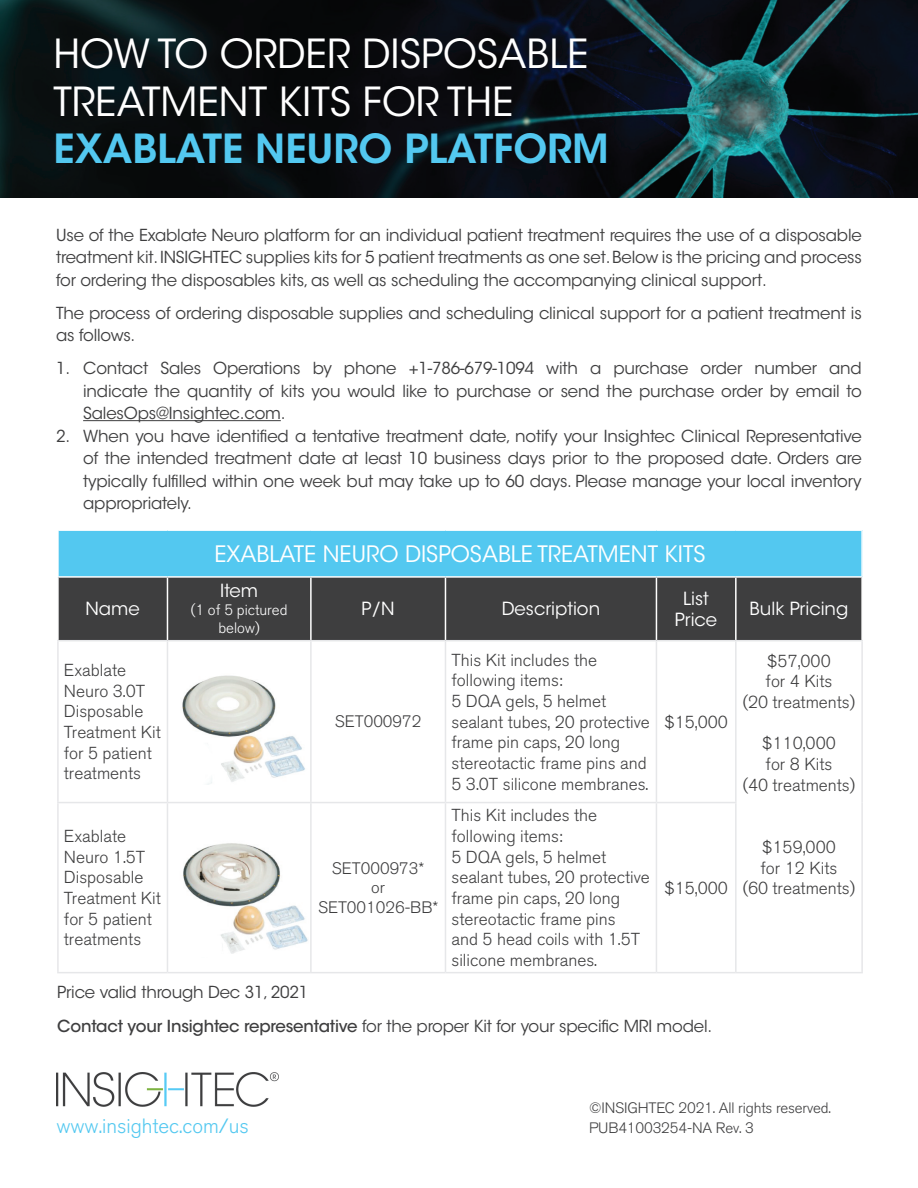
<style>
.page{position:relative;width:918px;height:1188px;background:#fff}
.page>*{position:absolute;margin:0;border:0;box-sizing:border-box;transform-origin:0 0}
.t1{font:39.9px/47.8px "ITC Avant Garde Std";color:#fff}
.t2{font:600 39.9px "ITC Avant Garde Std";color:#53c8f0}
.t3{font:22.5px "ITC Avant Garde Std";color:#fff}
.t4{font:300 20.55px "Akzidenz Grotesk BQ";color:#53c8f0}
.t5{font:18px/21.6px "ITC Avant Garde Std";color:#fff;text-align:center}
.t6{font:300 17.25px/20.7px "Akzidenz Grotesk BQ";color:#3e3e3f}
.t7{font:16.5px/22.5px "ITC Avant Garde Std";letter-spacing:-.01em;color:#3e3e3f;text-align:justify}
.t8{font:300 16.5px/19.8px "Akzidenz Grotesk BQ";color:#3e3e3f;text-align:center}
.t9{font:300 15px/19.5px "Akzidenz Grotesk BQ";letter-spacing:-.01em;color:#3e3e3f}
.t10{font:300 15px/18px "Akzidenz Grotesk BQ";color:#fff;text-align:center}
.s1{font-weight:500}
</style>
<div class="page">
<img style="left:0;top:0;width:918px;height:197px">
<hr style="left:83px;top:420px;width:198px;height:1px;background:#3e3e3f">
<div style="left:58px;top:530px;width:804px;height:47px;background:#53c8f0"></div>
<div style="left:59px;top:578px;width:802px;height:62px;background:#3e3e3f"></div>
<hr style="left:57px;top:529px;width:110px;height:2px;background:#fff">
<hr style="left:57px;top:531px;width:2px;height:45px;background:#fff">
<hr style="left:167px;top:529px;width:144px;height:2px;background:#fff">
<hr style="left:311px;top:529px;width:134px;height:2px;background:#fff">
<hr style="left:445px;top:529px;width:211px;height:2px;background:#fff">
<hr style="left:656px;top:529px;width:80px;height:2px;background:#fff">
<hr style="left:736px;top:529px;width:127px;height:2px;background:#fff">
<hr style="left:861px;top:531px;width:2px;height:45px;background:#fff">
<hr style="left:57px;top:576px;width:110px;height:2px;background:#fff">
<hr style="left:167px;top:576px;width:144px;height:2px;background:#fff">
<hr style="left:311px;top:576px;width:134px;height:2px;background:#fff">
<hr style="left:445px;top:576px;width:211px;height:2px;background:#fff">
<hr style="left:656px;top:576px;width:80px;height:2px;background:#fff">
<hr style="left:736px;top:576px;width:127px;height:2px;background:#fff">
<hr style="left:167px;top:578px;width:1px;height:62px;background:#fff">
<hr style="left:310px;top:578px;width:2px;height:62px;background:#fff">
<hr style="left:445px;top:578px;width:1px;height:62px;background:#fff">
<hr style="left:656px;top:578px;width:1px;height:62px;background:#fff">
<hr style="left:735px;top:578px;width:2px;height:62px;background:#fff">
<hr style="left:57px;top:640px;width:110px;height:1px;background:#e6e7e9">
<hr style="left:57px;top:641px;width:2px;height:161px;background:#e6e7e9">
<hr style="left:167px;top:640px;width:144px;height:1px;background:#e6e7e9">
<hr style="left:167px;top:641px;width:1px;height:161px;background:#e6e7e9">
<hr style="left:311px;top:640px;width:134px;height:1px;background:#e6e7e9">
<hr style="left:310px;top:641px;width:2px;height:161px;background:#e6e7e9">
<hr style="left:445px;top:640px;width:211px;height:1px;background:#e6e7e9">
<hr style="left:445px;top:641px;width:1px;height:161px;background:#e6e7e9">
<hr style="left:656px;top:640px;width:80px;height:1px;background:#e6e7e9">
<hr style="left:656px;top:641px;width:1px;height:161px;background:#e6e7e9">
<hr style="left:736px;top:640px;width:127px;height:1px;background:#e6e7e9">
<hr style="left:735px;top:641px;width:2px;height:161px;background:#e6e7e9">
<hr style="left:861px;top:641px;width:2px;height:162px;background:#e6e7e9">
<hr style="left:861px;top:803px;width:2px;height:169px;background:#e6e7e9">
<hr style="left:57px;top:802px;width:110px;height:1px;background:#e6e7e9">
<hr style="left:57px;top:803px;width:2px;height:169px;background:#e6e7e9">
<hr style="left:57px;top:972px;width:110px;height:1px;background:#e6e7e9">
<hr style="left:167px;top:802px;width:144px;height:1px;background:#e6e7e9">
<hr style="left:167px;top:803px;width:1px;height:169px;background:#e6e7e9">
<hr style="left:167px;top:972px;width:144px;height:1px;background:#e6e7e9">
<hr style="left:311px;top:802px;width:134px;height:1px;background:#e6e7e9">
<hr style="left:310px;top:803px;width:2px;height:169px;background:#e6e7e9">
<hr style="left:311px;top:972px;width:134px;height:1px;background:#e6e7e9">
<hr style="left:445px;top:802px;width:211px;height:1px;background:#e6e7e9">
<hr style="left:445px;top:803px;width:1px;height:169px;background:#e6e7e9">
<hr style="left:445px;top:972px;width:211px;height:1px;background:#e6e7e9">
<hr style="left:656px;top:802px;width:81px;height:1px;background:#e6e7e9">
<hr style="left:656px;top:803px;width:1px;height:169px;background:#e6e7e9">
<hr style="left:735px;top:803px;width:2px;height:169px;background:#e6e7e9">
<hr style="left:656px;top:972px;width:80px;height:1px;background:#e6e7e9">
<hr style="left:736px;top:972px;width:127px;height:1px;background:#e6e7e9">
<img style="left:182px;top:675px;width:123px;height:110px">
<img style="left:183px;top:843px;width:125px;height:111px">
<img style="left:56px;top:1072px;width:223px;height:35px">
<h1 class="t1" style="left:53px;top:30px;width:537px">HOW TO ORDER DISPOSABLE<br>TREATMENT KITS FOR THE</h1>
<h1 class="t2" style="left:53px;top:124px;width:557px">EXABLATE NEURO PLATFORM</h1>
<p class="t7" style="left:56px;top:224px;width:807px">Use of the Exablate Neuro platform for an individual patient treatment requires the use of a disposable treatment kit. INSIGHTEC supplies kits for 5 patient treatments as one set. Below is the pricing and process for ordering the disposables kits, as well as scheduling the accompanying clinical support.</p>
<p class="t7" style="left:56px;top:302px;width:807px">The process of ordering disposable supplies and scheduling clinical support for a patient treatment is as follows.</p>
<p class="t7" style="left:83px;top:357px;width:780px;text-indent:-27px">1. Contact Sales Operations by phone +1-786-679-1094 with a purchase order number and indicate the quantity of kits you would like to purchase or send the purchase order by email to SalesOps@Insightec.com.</p>
<p class="t7" style="left:83px;top:425px;width:780px;text-indent:-27px">2. When you have identified a tentative treatment date, notify your Insightec Clinical Representative of the intended treatment date at least 10 business days prior to the proposed date. Orders are typically fulfilled within one week but may take up to 60 days. Please manage your local inventory appropriately.</p>
<p class="t5" style="left:86px;top:598px;width:56px">Name</p>
<p class="t6" style="left:64px;top:660px;width:98px">Exablate<br>Neuro 3.0T<br>Disposable<br>Treatment Kit for 5 patient treatments</p>
<p class="t6" style="left:64px;top:826px;width:98px">Exablate<br>Neuro 1.5T<br>Disposable<br>Treatment Kit for 5 patient treatments</p>
<h2 class="t3" style="left:214px;top:540px;width:473px">EXABLATE NEURO DISPOSABLE TREATMENT kits</h2>
<p class="t5" style="left:220px;top:580px;width:39px">Item</p>
<p class="t10" style="left:191px;top:602px;width:98px">(1 of 5 pictured below)</p>
<p class="t5" style="left:362px;top:598px;width:35px">P/N</p>
<p class="t5" style="left:502px;top:598px;width:100px">Description</p>
<p class="t5" style="left:675px;top:588px;width:44px">List<br>Price</p>
<p class="t5" style="left:750px;top:598px;width:100px">Bulk Pricing</p>
<p class="t8" style="left:335px;top:712px;width:88px">SET000972</p>
<p class="t8" style="left:318px;top:858px;width:122px">SET000973*<br>or<br>SET001026-BB*</p>
<p class="t6" style="left:451px;top:650px;width:200px">This Kit includes the following items:<br>5 DQA gels, 5 helmet sealant tubes, 20 protective frame pin caps, 20 long stereotactic frame pins and<br>5 3.0T silicone membranes.</p>
<p class="t6" style="left:451px;top:805px;width:200px">This Kit includes the following items:<br>5 DQA gels, 5 helmet sealant tubes, 20 protective frame pin caps, 20 long stereotactic frame pins<br>and 5 head coils with 1.5T silicone membranes.</p>
<p class="t6" style="left:664px;top:712px;width:65px">$15,000</p>
<p class="t6" style="left:664px;top:878px;width:65px">$15,000</p>
<p class="t6" style="left:743px;top:651px;width:114px;text-align:center">$57,000<br>for 4 Kits<br>(20 treatments)</p>
<p class="t6" style="left:743px;top:733px;width:114px;text-align:center">$110,000<br>for 8 Kits<br>(40 treatments)</p>
<p class="t6" style="left:743px;top:837px;width:114px;text-align:center">$159,000<br>for 12 Kits<br>(60 treatments)</p>
<p class="t7" style="left:57px;top:976px;width:657px;line-height:33.6px">Price valid through Dec 31, 2021<br><span class="s1">Contact your Insightec representative</span> for the proper Kit for your specific MRI model.</p>
<p class="t4" style="left:56px;top:1114px;width:194px">www.insightec.com/us</p>
<p class="t9" style="left:589px;top:1099px;width:244px">©INSIGHTEC 2021. All rights reserved.<br>PUB41003254-NA Rev. 3</p>
</div>
